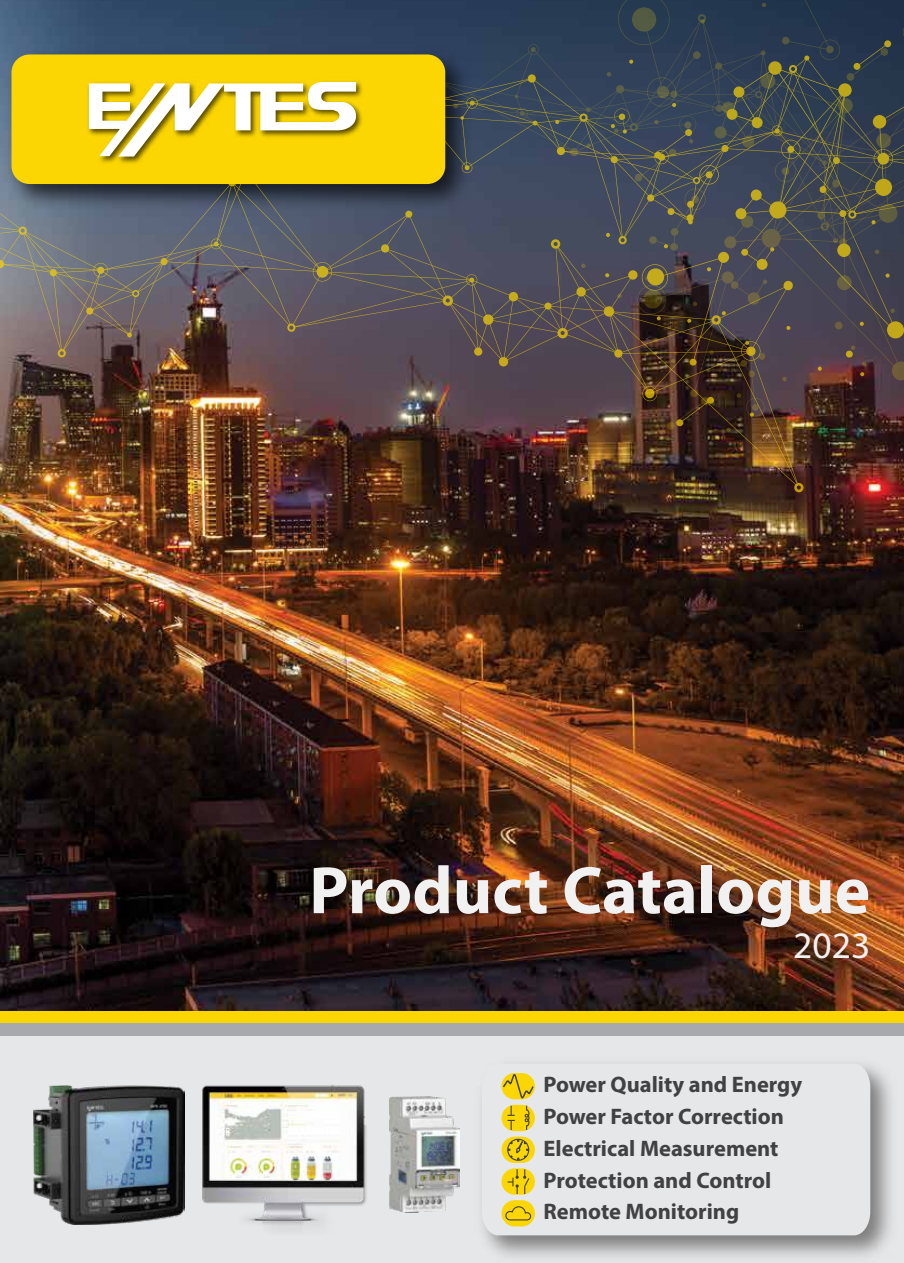
<style>
.page{position:relative;width:904px;height:1263px;background:#fff}
.page>*{position:absolute;margin:0;border:0;box-sizing:border-box;transform-origin:0 0}
.t1{font:700 67.5px "Myriad Pro";color:#f1f1f2}
.t2{font:37.5px "Myriad Pro";color:#f1f1f2}
.t3{font:700 22.5px/31.8px "Myriad Hebrew";color:#414042}
.t4{font:700 22.5px "Myriad Pro";color:#414042}
</style>
<div class="page">
<img style="left:0;top:0;width:904px;height:1011px">
<div style="left:0;top:1024px;width:904px;height:239px;background:#e6e7e8"></div>
<div style="left:0;top:1011px;width:904px;height:13px;background:#fbd603"></div>
<div style="left:0;top:1023px;width:904px;height:13px;background:#a7a9ac"></div>
<img style="left:0;top:42px;width:433px;height:127px">
<div style="left:11px;top:54px;width:434px;height:130px;background:#fbd603;border-radius:18px"></div>
<img style="left:87px;top:81px;width:276px;height:83px">
<svg style="left:89px;top:82px;width:267px;height:75px"></svg>
<img style="left:0;top:169px;width:804px;height:323px">
<svg style="left:433px;top:14px;width:471px;height:256px;background:#303f57"></svg>
<svg style="left:378px;top:55px;width:524px;height:198px"></svg>
<svg style="left:817px;top:422px;width:4px;height:4px"></svg>
<svg style="left:902px;top:23px;width:2px;height:38px"></svg>
<svg style="left:766px;top:339px;width:138px;height:42px;background:#553f47"></svg>
<svg style="left:782px;top:0;width:58px;height:61px;background:#26374c"></svg>
<svg style="left:860px;top:372px;width:4px;height:4px"></svg>
<svg style="left:818px;top:366px;width:4px;height:5px"></svg>
<svg style="left:846px;top:40px;width:45px;height:21px"></svg>
<svg style="left:846px;top:350px;width:7px;height:8px"></svg>
<svg style="left:766px;top:61px;width:138px;height:278px;background:#464a4c"></svg>
<svg style="left:555px;top:0;width:211px;height:432px;background:#45454b"></svg>
<img style="left:485px;top:1066px;width:407px;height:191px">
<svg style="left:483px;top:1065px;width:387px;height:170px"></svg>
<svg style="left:501px;top:1105px;width:34px;height:26px"></svg>
<svg style="left:501px;top:1073px;width:34px;height:57px"></svg>
<div style="left:501px;top:1200px;width:34px;height:26px;background:#fbd603;border-radius:13px"></div>
<svg style="left:505px;top:1206px;width:27px;height:15px"></svg>
<svg style="left:501px;top:1168px;width:34px;height:27px"></svg>
<svg style="left:508px;top:1169px;width:22px;height:25px"></svg>
<svg style="left:501px;top:1136px;width:34px;height:27px"></svg>
<svg style="left:506px;top:1138px;width:24px;height:23px"></svg>
<img style="left:422px;top:1097px;width:38px;height:115px">
<img style="left:34px;top:1086px;width:98px;height:138px">
<img style="left:132px;top:1084px;width:290px;height:146px">
<h1 class="t1" style="left:309px;top:846px;width:562px">Product Catalogue</h1>
<h2 class="t2" style="left:793px;top:922px;width:79px">2023</h2>
<p class="t3" style="left:543px;top:1070px;width:260px">Power Quality and Energy<br>Power Factor Correction<br>Electrical Measurement</p>
<p class="t4" style="left:543px;top:1166px;width:229px">Protection and Control</p>
<p class="t3" style="left:543px;top:1197px;width:197px">Remote Monitoring</p>
</div>
